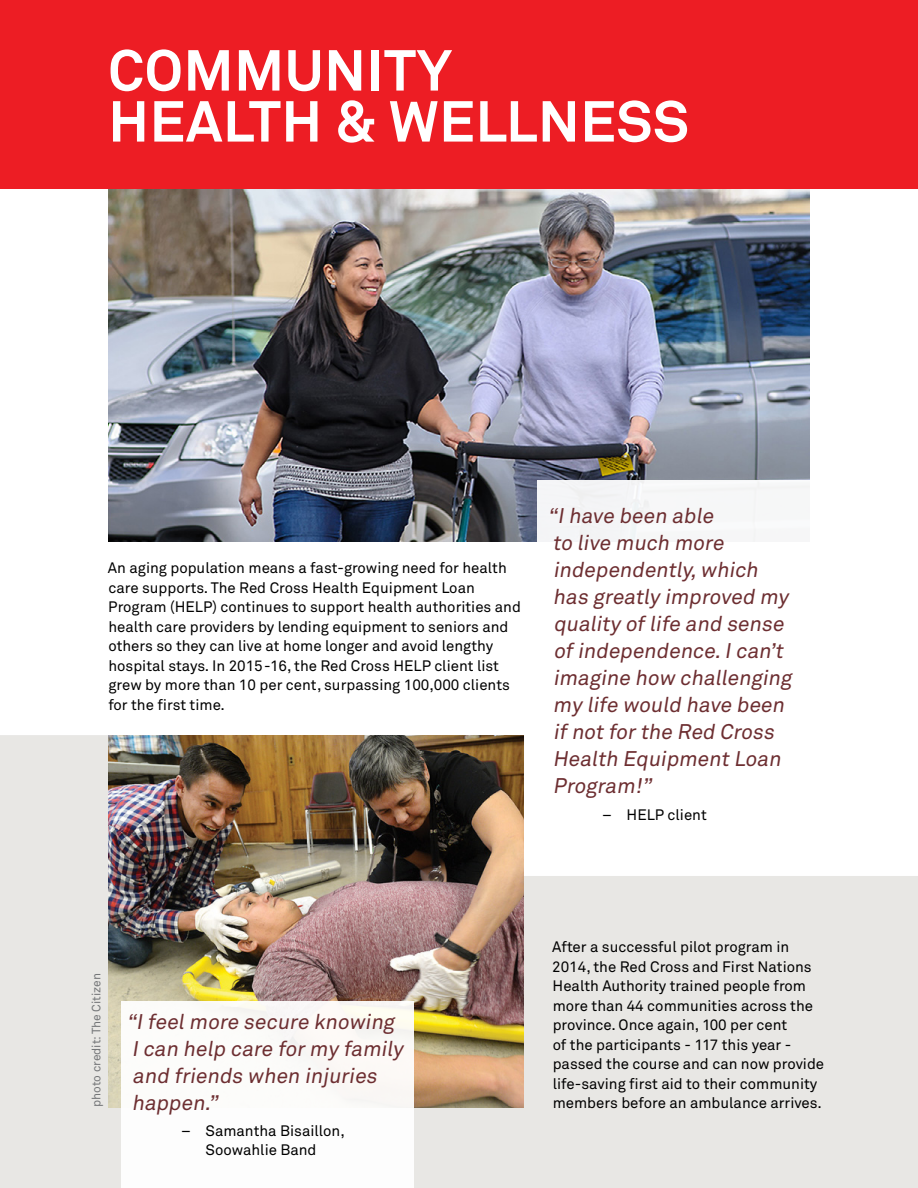
<style>
.page{position:relative;width:918px;height:1188px;background:#fff}
.page>*{position:absolute;margin:0;border:0;box-sizing:border-box;transform-origin:0 0}
.t1{font:700 57px/51px "Akkurat Std";letter-spacing:.01em;color:#fff}
.t2{font:italic 21px/27px "Akkurat Std";color:#6d2e31}
.t3{font:15px/19.5px "Akkurat Std";color:#000}
.t4{font:12px "Akkurat Std";color:#757779}
</style>
<div class="page">
<svg style="left:0;top:735px;width:918px;height:453px;fill:#e8e7e4"></svg>
<img style="left:108px;top:189px;width:702px;height:352px">
<img style="left:108px;top:735px;width:416px;height:372px">
<div style="left:122px;top:1001px;width:292px;height:187px;background:#fff"></div>
<div style="left:537px;top:481px;width:292px;height:136px;background:#fff"></div>
<div style="left:0;top:0;width:918px;height:189px;background:#ed1d24"></div>
<h1 class="t1" style="left:108px;top:44px;width:582px">COMMUNITY<br>HEALTH &amp; WELLNESS</h1>
<p class="t3" style="left:108px;top:558px;width:415px">An aging population means a fast-growing need for health care supports. The Red Cross Health Equipment Loan Program (HELP) continues to support health authorities and health care providers by lending equipment to seniors and others so they can live at home longer and avoid lengthy hospital stays. In 2015-16, the Red Cross HELP client list grew by more than 10 per cent, surpassing 100,000 clients for the first time.</p>
<h2 class="t2" style="left:548px;top:503px;width:249px">“Ihave been able<br>to live much more independently,which has greatly improved my quality of life and sense of independence.Ican’t imagine how challenging my life would have been if not for the Red Cross<br>Health Equipment Loan<br>Program!”</h2>
<p class="t3" style="left:602px;top:805px;width:106px">– HELP client</p>
<p class="t4" style="left:89px;top:1107px;width:135px;rotate:-90deg">photo credit: The Citizen</p>
<h2 class="t2" style="left:126px;top:1008px;width:282px">“Ifeelmore secure knowing<br>Ican help care for my family and friends when injuries happen.”</h2>
<p class="t3" style="left:181px;top:1121px;width:165px;text-align:center">– Samantha Bisaillon,<br>Soowahlie Band</p>
<p class="t3" style="left:552px;top:937px;width:274px">After a successful pilot program in 2014, the Red Cross and First Nations Health Authority trained people from more than 44 communities across the province. Once again, 100 per cent<br>of the participants - 117 this year - passed the course and can now provide life-saving first aid to their community members before an ambulance arrives.</p>
</div>
